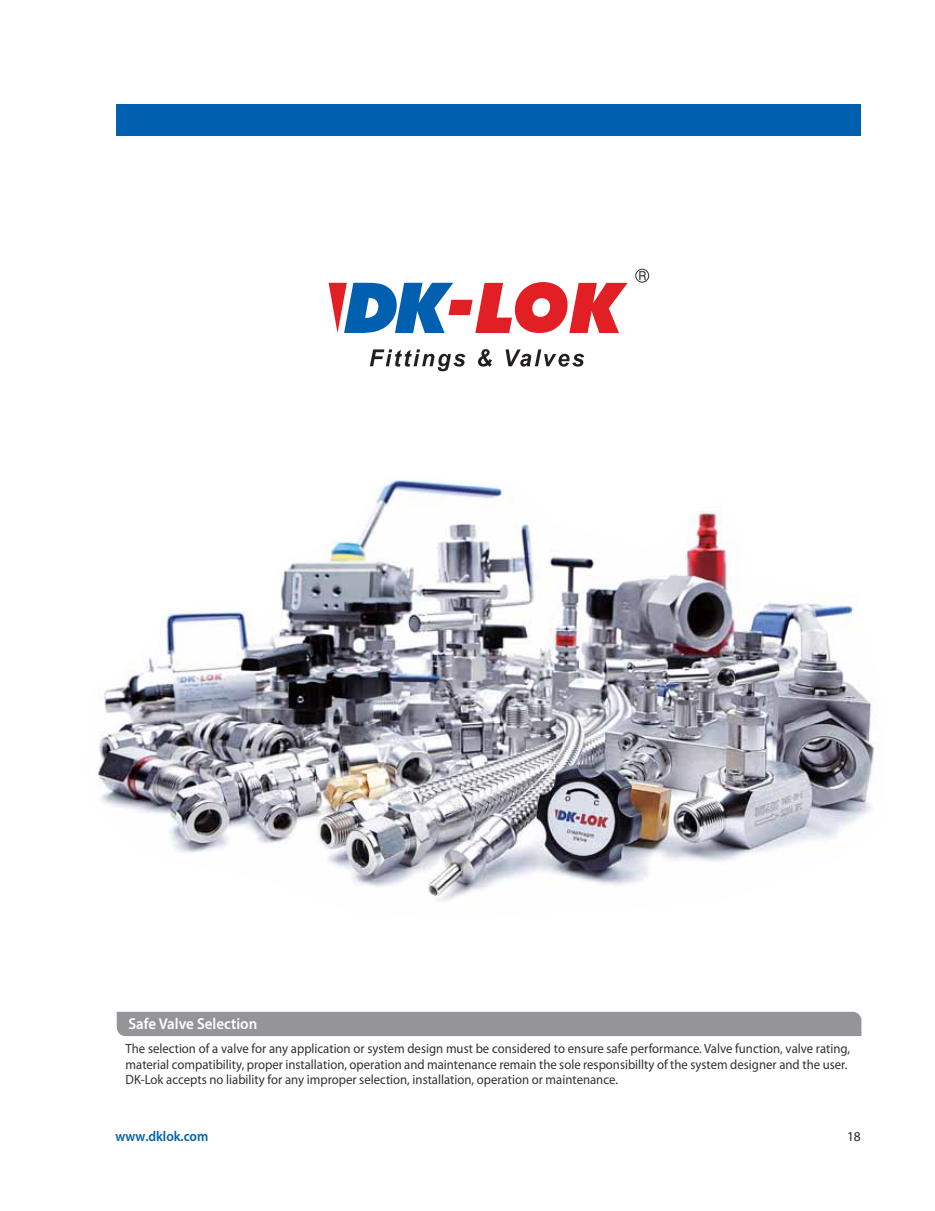
<style>
.page{position:relative;width:935px;height:1211px;background:#fff}
.page>*{position:absolute;margin:0;border:0;box-sizing:border-box;transform-origin:0 0}
.t1{font:600 15.75px "Myriad Pro";color:#fff;scale:.95 1}
.t2{font:600 14.25px "Myriad Pro";color:#0060af;scale:.93 1}
.t3{font:13.5px/15.3px "Myriad Pro";color:#323031;scale:.95 1}
.t4{font:13.5px "Myriad Pro";color:#231f20}
</style>
<div class="page">
<img style="left:98px;top:480px;width:779px;height:421px">
<div style="left:117px;top:1011px;width:744px;height:24px;background:#939598;border-radius:9px"></div>
<svg style="left:635px;top:269px;width:14px;height:13px"></svg>
<svg style="left:328px;top:282px;width:299px;height:51px"></svg>
<svg style="left:370px;top:349px;width:95px;height:22px"></svg>
<svg style="left:478px;top:349px;width:14px;height:17px"></svg>
<svg style="left:505px;top:349px;width:79px;height:17px"></svg>
<div style="left:117px;top:104px;width:744px;height:32px;background:#0060af"></div>
<p class="t1" style="left:128px;top:1017px;width:137px">Safe Valve Selection</p>
<p class="t3" style="left:126px;top:1042px;width:764px">The selection of a valve for any application or system design must be considered to ensure safe performance. Valve function, valve rating, material compatibility, proper installation, operation and maintenance remain the sole responsibillty of the system designer and the user.<br>DK-Lok accepts no liability for any improper selection, installation, operation or maintenance.</p>
<p class="t2" style="left:116px;top:1130px;width:101px">www.dklok.com</p>
<p class="t4" style="left:847px;top:1131px;width:15px">18</p>
</div>
